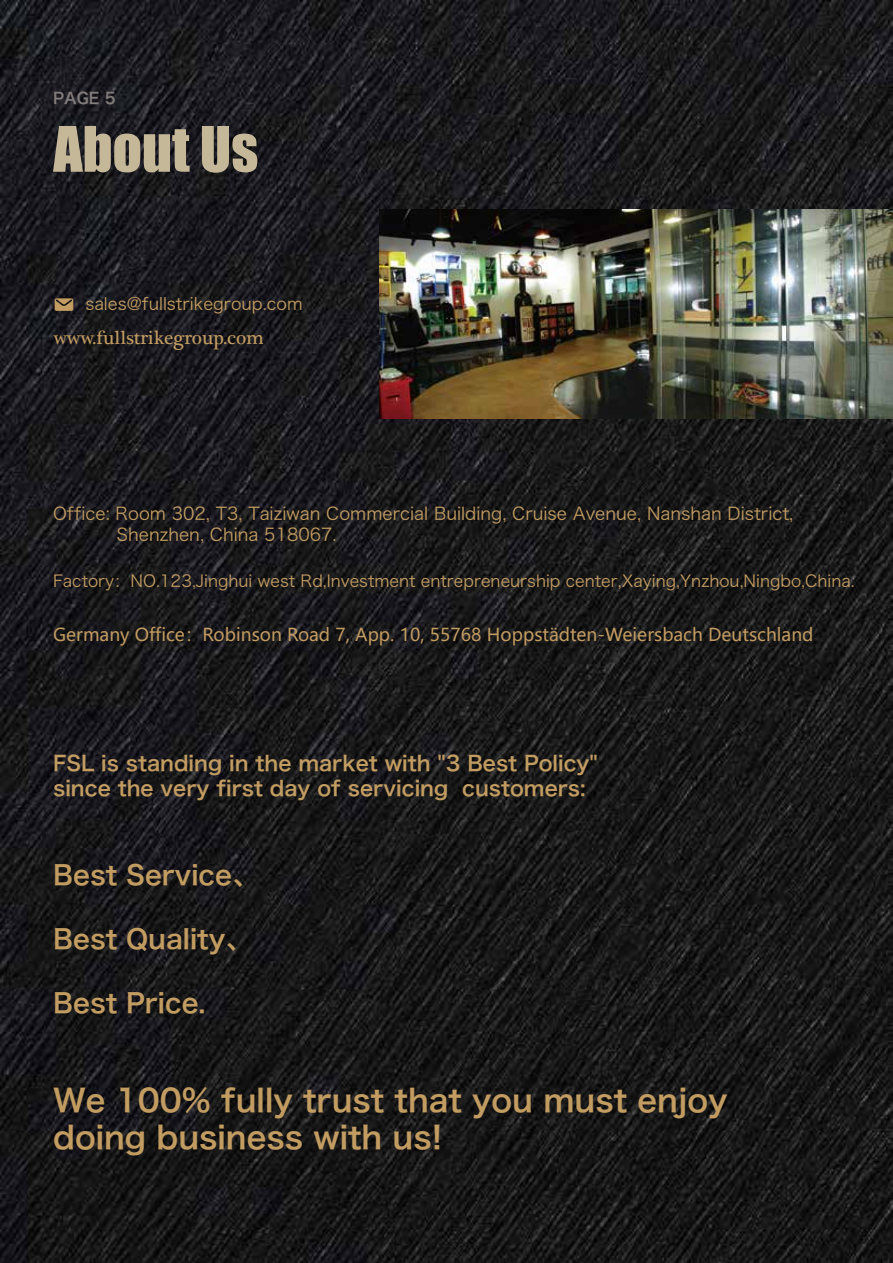
<style>
.page{position:relative;width:893px;height:1263px;background:#fff}
.page>*{position:absolute;margin:0;border:0;box-sizing:border-box;transform-origin:0 0}
.t1{font:57.9px "Impact";color:#c5b899}
.t2{font:31.05px/37.3px "Hiragino Sans GB W6";color:#c29c61}
.t3{font:26.7px "Hiragino Sans GB W6";color:#c29c61}
.t4{font:20.7px/24.9px "Hiragino Sans GB W6";color:#c29c61}
.t5{font:19.2px "Plantagenet Cherokee";color:#c29c61}
.t6{font:17.7px "Microsoft Ya Hei";color:#c29b61}
.t7{font:17.4px/20.9px "Hiragino Sans GB W3";color:#c29c61}
.t8{font:16.8px "Hiragino Sans GB W3";color:#c29c61}
.t9{font:16.35px "Hiragino Sans GB W3";color:#c29c61}
.t10{font:15.6px "Hiragino Sans GB W6";color:#827c7c}
</style>
<div class="page">
<img style="left:0;top:0;width:893px;height:1263px">
<img style="left:380px;top:209px;width:513px;height:210px">
<svg style="left:55px;top:298px;width:18px;height:13px"></svg>
<p class="t10" style="left:53px;top:87px;width:64px">PAGE 5</p>
<h1 class="t1" style="left:53px;top:104px;width:206px">About Us</h1>
<p class="t8" style="left:85px;top:293px;width:219px">sales@fullstrikegroup.com</p>
<p class="t5" style="left:53px;top:326px;width:212px">www.fullstrikegroup.com</p>
<p class="t7" style="left:117px;top:503px;width:678px;text-indent:-63px">Office: Room 302, T3, Taiziwan Commercial Building, Cruise Avenue, Nanshan District,<br>Shenzhen, China 518067.</p>
<p class="t9" style="left:53px;top:571px;width:803px">Factory：NO.123,Jinghui west Rd,Investment entrepreneurship center,Xaying,Ynzhou,Ningbo,China.</p>
<p class="t6" style="left:53px;top:623px;width:762px">Germany Office：Robinson Road 7, App. 10, 55768 Hoppstädten-Weiersbach Deutschland</p>
<p class="t4" style="left:53px;top:750px;width:546px">FSL is standing in the market with "3 Best Policy" since the very first day of servicing customers:</p>
<h3 class="t3" style="left:53px;top:857px;width:207px">Best Service、</h3>
<h3 class="t3" style="left:53px;top:921px;width:200px">Best Quality、</h3>
<h3 class="t3" style="left:53px;top:985px;width:154px">Best Price.</h3>
<h2 class="t2" style="left:53px;top:1081px;width:676px">We 100% fully trust that you must enjoy doing business with us!</h2>
</div>
